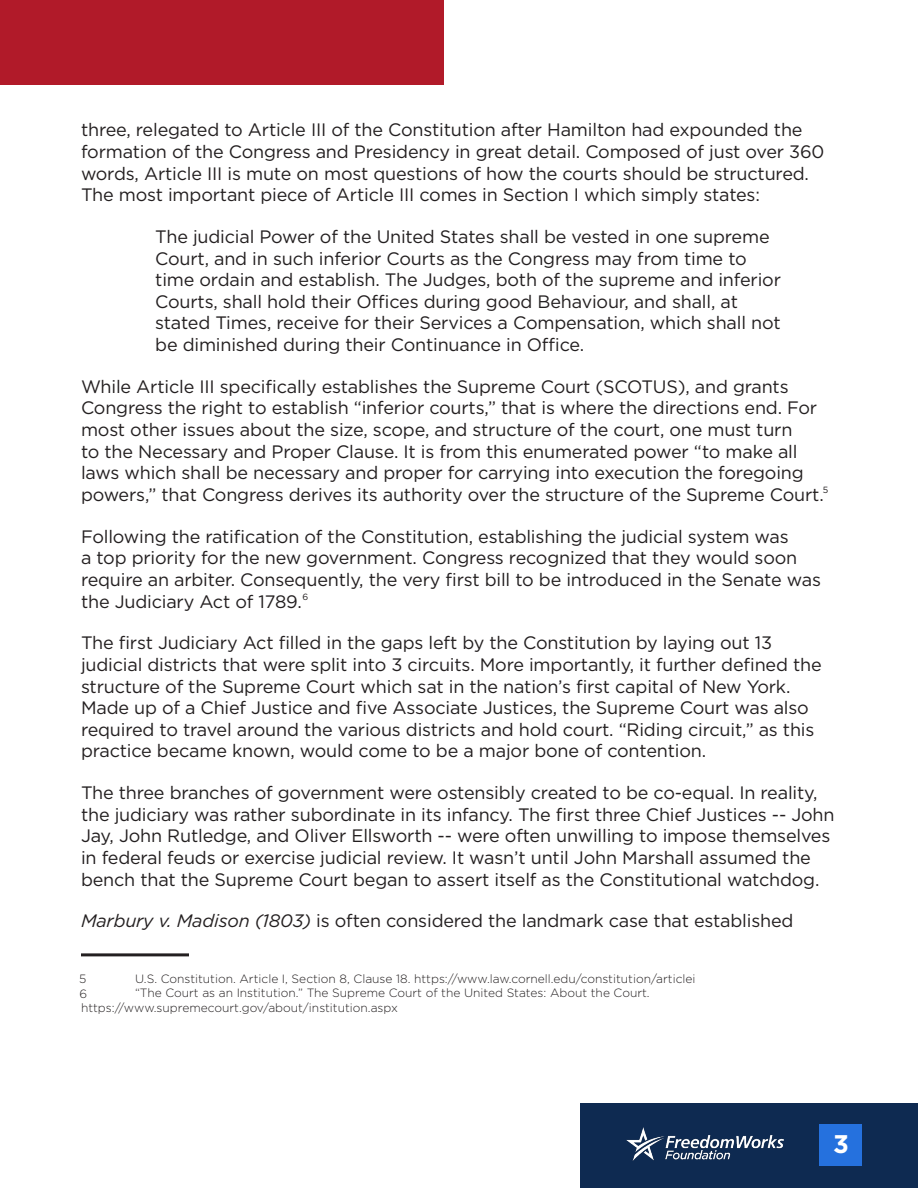
<style>
.page{position:relative;width:918px;height:1188px;background:#fff}
.page>*{position:absolute;margin:0;border:0;box-sizing:border-box;transform-origin:0 0}
.t1{font:700 25.5px "Gotham";color:#fff}
.Body_Text{font:18px/21.6px "Gotham";letter-spacing:-.01em;color:#231f20}
.Footnotes{font:300 12px "Gotham";color:#231f20}
.t2{font:9px "Gotham";color:#231f20}
.s1{font-style:italic}
</style>
<div class="page">
<div style="left:0;top:0;width:443px;height:84px;background:#b11a29"></div>
<div style="left:581px;top:1104px;width:337px;height:84px;background:#0e2a51"></div>
<div style="left:820px;top:1125px;width:42px;height:41px;background:#2571de"></div>
<img style="left:626px;top:1127px;width:158px;height:33px">
<hr style="left:81px;top:953px;width:108px;height:3px;background:#231f20">
<p class="Body_Text" style="left:81px;top:119px;width:745px">three, relegated to Article III of the Constitution after Hamilton had expounded the formation of the Congress and Presidency in great detail. Composed of just over 360 words, Article III is mute on most questions of how the courts should be structured.<br>The most important piece of Article III comes in Section I which simply states:</p>
<p class="Body_Text" style="left:155px;top:225px;width:627px">The judicial Power of the United States shall be vested in one supreme Court, and in such inferior Courts as the Congress may from time to time ordain and establish. The Judges, both of the supreme and inferior Courts, shall hold their Offices during good Behaviour, and shall, at stated Times, receive for their Services a Compensation, which shall not be diminished during their Continuance in Office.</p>
<p class="Body_Text" style="left:81px;top:375px;width:747px">While Article III specifically establishes the Supreme Court (SCOTUS), and grants Congress the right to establish “inferior courts,” that is where the directions end. For most other issues about the size, scope, and structure of the court, one must turn<br>to the Necessary and Proper Clause. It is from this enumerated power “to make all laws which shall be necessary and proper for carrying into execution the foregoing powers,” that Congress derives its authority over the structure of the Supreme Court.<sup>1</sup></p>
<p class="Body_Text" style="left:81px;top:525px;width:741px">Following the ratification of the Constitution, establishing the judicial system was<br>a top priority for the new government. Congress recognized that they would soon require an arbiter. Consequently, the very first bill to be introduced in the Senate was the Judiciary Act of 1789.<sup>2</sup></p>
<p class="Body_Text" style="left:81px;top:632px;width:742px">The first Judiciary Act filled in the gaps left by the Constitution by laying out 13 judicial districts that were split into 3 circuits. More importantly, it further defined the structure of the Supreme Court which sat in the nation’s first capital of New York.<br>Made up of a Chief Justice and five Associate Justices, the Supreme Court was also required to travel around the various districts and hold court. “Riding circuit,” as this practice became known, would come to be a major bone of contention.</p>
<p class="Body_Text" style="left:81px;top:782px;width:755px">The three branches of government were ostensibly created to be co-equal. In reality, the judiciary was rather subordinate in its infancy. The first three Chief Justices -- John Jay, John Rutledge, and Oliver Ellsworth -- were often unwilling to impose themselves in federal feuds or exercise judicial review. It wasn’t until John Marshall assumed the bench that the Supreme Court began to assert itself as the Constitutional watchdog.</p>
<p class="Body_Text" style="left:81px;top:910px;width:714px"><span class="s1">Marbury v. Madison (1803)</span> is often considered the landmark case that established</p>
<p class="t2" style="left:823px;top:484px;width:7px">5</p>
<p class="t2" style="left:303px;top:591px;width:7px">6</p>
<p class="Footnotes" style="left:81px;top:971px;width:6px">1</p>
<p class="Footnotes" style="left:135px;top:971px;width:562px">U.S. Constitution. Article I, Section 8, Clause 18. https://www.law.cornell.edu/constitution/articlei</p>
<p class="Footnotes" style="left:81px;top:985px;width:9px">2</p>
<p class="Footnotes" style="left:135px;top:985px;width:516px">“The Court as an Institution.” The Supreme Court of the United States: About the Court.</p>
<p class="Footnotes" style="left:81px;top:1000px;width:318px">https://www.supremecourt.gov/about/institution.aspx</p>
<p class="Footnotes" style="left:79px;top:971px;width:9px">5</p>
<p class="Footnotes" style="left:80px;top:986px;width:9px">6</p>
<p class="t1" style="left:833px;top:1127px;width:17px">3</p>
</div>
